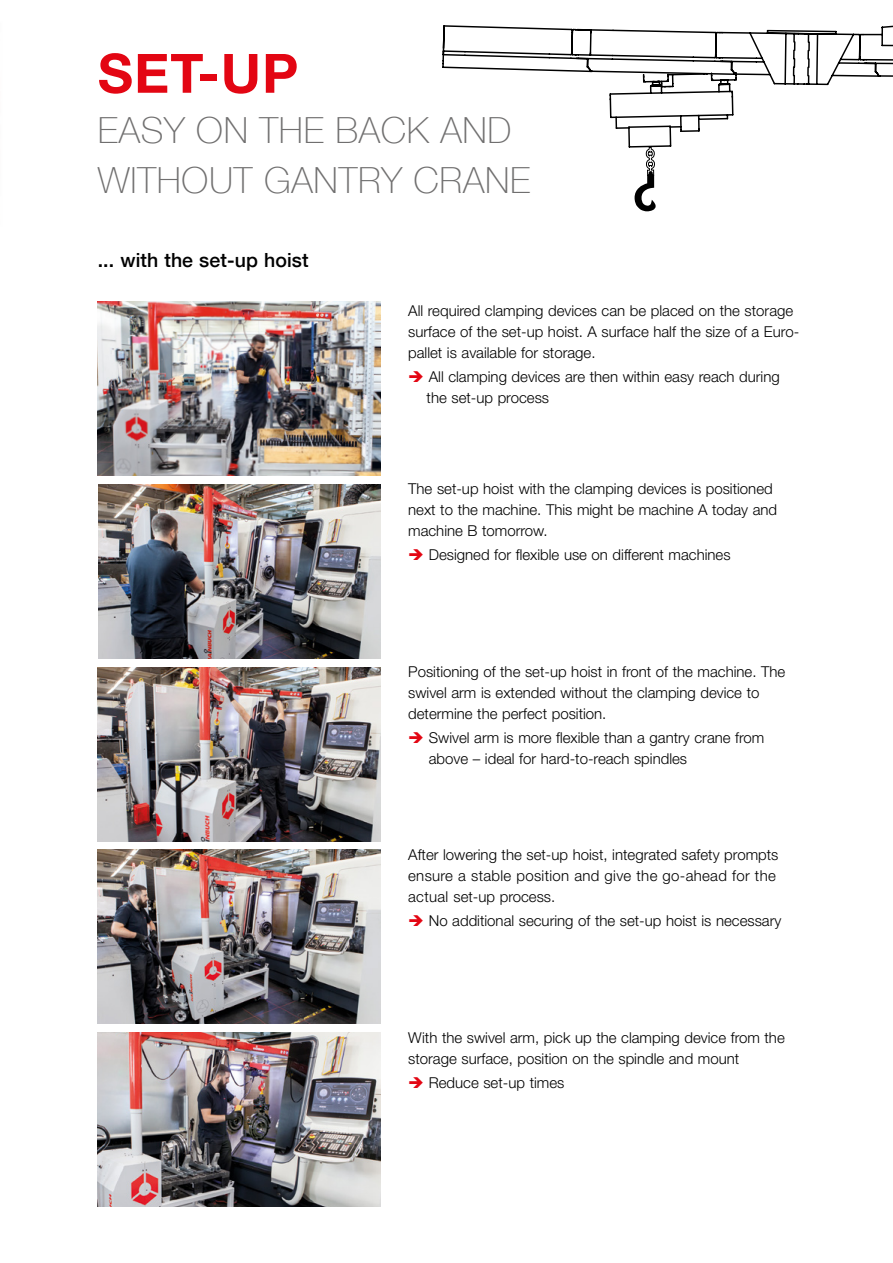
<style>
.page{position:relative;width:893px;height:1263px;background:#fff}
.page>*{position:absolute;margin:0;border:0;box-sizing:border-box;transform-origin:0 0}
.t1{font:700 54.3px "Helvetica Neue LT Com";color:#e30613}
.t2{font:100 36px/49.9px "Helvetica Neue LT Com";letter-spacing:.02em;color:#706f6f}
.t3{font:500 19.5px "Helvetica Neue LT Com";letter-spacing:.005em;color:#000}
.t4{font:300 15px/21px "Helvetica Neue LT Pro";color:#000}
.s1{color:#e30613}
</style>
<div class="page">
<img style="left:98px;top:302px;width:282px;height:174px">
<img style="left:98px;top:484px;width:282px;height:174px">
<img style="left:98px;top:667px;width:282px;height:174px">
<img style="left:98px;top:850px;width:282px;height:174px">
<img style="left:98px;top:1032px;width:282px;height:174px">
<svg style="left:442px;top:25px;width:451px;height:187px"></svg>
<svg style="left:609px;top:71px;width:129px;height:140px"></svg>
<h1 class="t1" style="left:98px;top:39px;width:202px">SET-UP</h1>
<h2 class="t2" style="left:98px;top:105px;width:434px">EASY ON THE BACK AND<br>WITHOUT GANTRY CRANE</h2>
<h3 class="t3" style="left:98px;top:248px;width:212px">... with the set-up hoist</h3>
<p class="t4" style="left:408px;top:300px;width:392px">All required clamping devices can be placed on the storage surface of the set-up hoist. A surface half the size of a Euro&shy;pallet is available for storage.</p>
<p class="t4" style="left:427px;top:366px;width:355px;text-indent:-18px"><span class="s1">➔</span> All clamping devices are then within easy reach during the set-up process</p>
<p class="t4" style="left:408px;top:478px;width:370px">The set-up hoist with the clamping devices is positioned next to the machine. This might be machine A today and machine B tomorrow.</p>
<p class="t4" style="left:408px;top:544px;width:324px"><span class="s1">➔</span> Designed for flexible use on different machines</p>
<p class="t4" style="left:408px;top:661px;width:379px">Positioning of the set-up hoist in front of the machine. The swivel arm is extended without the clamping device to determine the perfect position.</p>
<p class="t4" style="left:429px;top:727px;width:337px;text-indent:-21px"><span class="s1">➔</span> Swivel arm is more flexible than a gantry crane from above – ideal for hard-to-reach spindles</p>
<p class="t4" style="left:408px;top:844px;width:372px">After lowering the set-up hoist, integrated safety prompts ensure a stable position and give the go-ahead for the actual set-up process.</p>
<p class="t4" style="left:408px;top:910px;width:375px"><span class="s1">➔</span> No additional securing of the set-up hoist is necessary</p>
<p class="t4" style="left:408px;top:1027px;width:378px">With the swivel arm, pick up the clamping device from the storage surface, position on the spindle and mount</p>
<p class="t4" style="left:408px;top:1072px;width:158px"><span class="s1">➔</span> Reduce set-up times</p>
</div>
